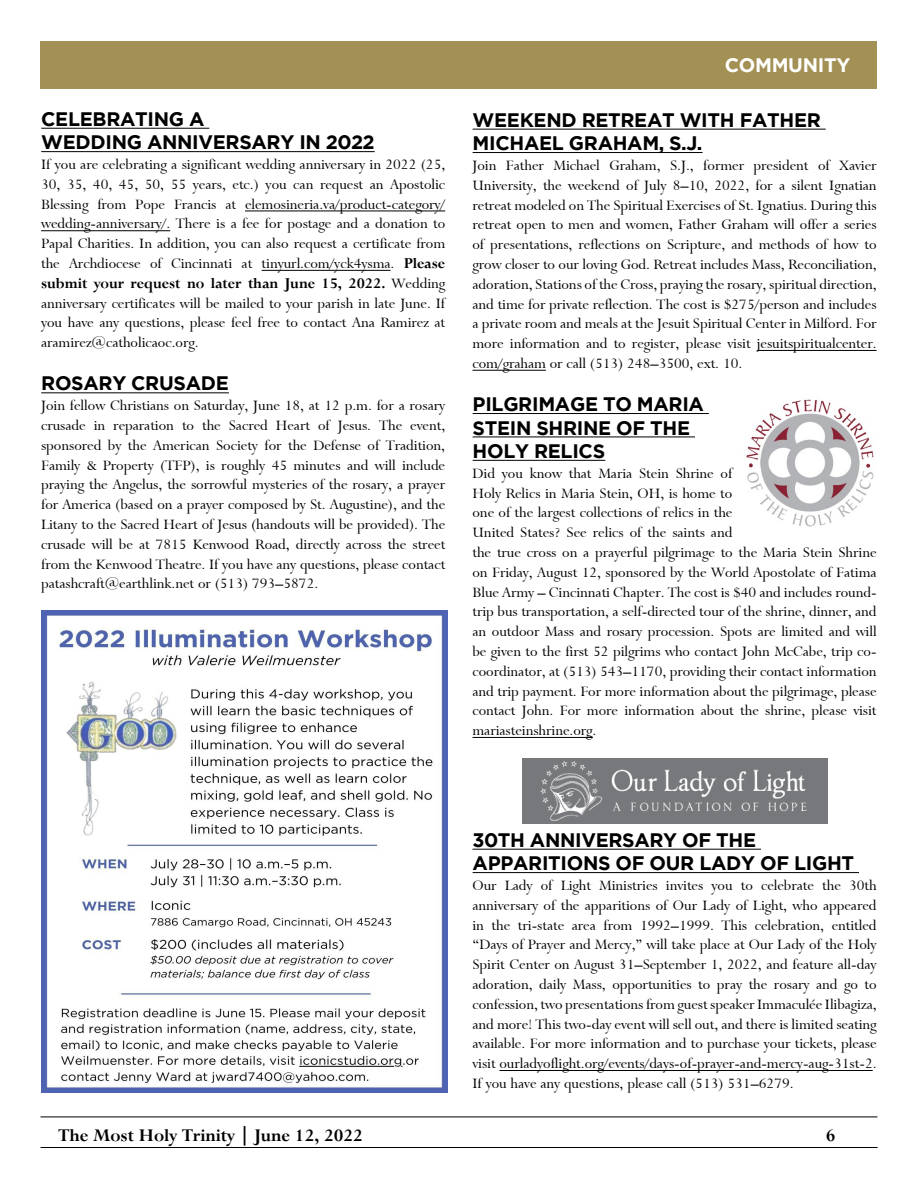
<style>
.page{position:relative;width:918px;height:1188px;background:#fff}
.page>*{position:absolute;margin:0;border:0;box-sizing:border-box;transform-origin:0 0}
.t1{font:700 19.5px/23.4px "Gotham";letter-spacing:-.015em;color:#000}
.t2{font:19.5px "Bronte Bold SWFTE";color:#000}
.t3{font:700 19.5px "Gotham";letter-spacing:-.015em;color:#fff}
.t4{font:16.5px/19.8px "Bronte Regular SWFTE";color:#000;text-align:justify}
.t5{font:16.5px "Bronte Bold SWFTE";color:#000}
.s1{font-family:"Bronte Bold SWFTE"}
.s2{font-family:"Bronte Regular SWFTE"}
</style>
<div class="page">
<hr style="left:40px;top:1147px;width:838px;height:1px;background:#000">
<hr style="left:40px;top:1117px;width:838px;height:1px;background:#000">
<img style="left:746px;top:399px;width:128px;height:128px">
<div style="left:40px;top:41px;width:838px;height:48px;background:#a39054"></div>
<hr style="left:41px;top:128px;width:168px;height:1px;background:#000">
<hr style="left:41px;top:151px;width:334px;height:1px;background:#000">
<hr style="left:245px;top:211px;width:200px;height:1px;background:#000">
<hr style="left:41px;top:230px;width:129px;height:1px;background:#000">
<hr style="left:262px;top:270px;width:129px;height:1px;background:#000">
<hr style="left:41px;top:393px;width:188px;height:1px;background:#000">
<hr style="left:473px;top:129px;width:353px;height:1px;background:#000">
<hr style="left:473px;top:152px;width:230px;height:1px;background:#000">
<hr style="left:757px;top:350px;width:120px;height:1px;background:#000">
<hr style="left:472px;top:370px;width:74px;height:1px;background:#000">
<hr style="left:473px;top:413px;width:236px;height:1px;background:#000">
<hr style="left:473px;top:437px;width:222px;height:1px;background:#000">
<hr style="left:473px;top:460px;width:132px;height:1px;background:#000">
<hr style="left:472px;top:737px;width:121px;height:1px;background:#000">
<hr style="left:472px;top:849px;width:289px;height:1px;background:#000">
<hr style="left:473px;top:872px;width:386px;height:1px;background:#000">
<hr style="left:499px;top:1070px;width:374px;height:1px;background:#000">
<div style="left:522px;top:758px;width:305px;height:65px;background:#77787b"></div>
<img style="left:540px;top:762px;width:267px;height:58px">
<img style="left:41px;top:610px;width:407px;height:483px">
<p class="t1" style="left:41px;top:107px;width:335px">CELEBRATING A<br>WEDDING ANNIVERSARY IN 2022</p>
<p class="t4" style="left:41px;top:155px;width:406px">If you are celebrating a significant wedding anniversary in 2022 (25, 30, 35, 40, 45, 50, 55 years, etc.) you can request an Apostolic Blessing from Pope Francis at elemosineria.va/product-category/ wedding-anniversary/. There is a fee for postage and a donation to Papal Charities. In addition, you can also request a certificate from the Archdiocese of Cincinnati at tinyurl.com/yck4ysma. <span class="s1">Please</span></p>
<p class="t5" style="left:41px;top:273px;width:406px">submit your request no later than June 15, 2022. <span class="s2">Wedding</span></p>
<p class="t4" style="left:41px;top:293px;width:406px">anniversary certificates will be mailed to your parish in late June. If you have any questions, please feel free to contact Ana Ramirez at aramirez@catholicaoc.org.</p>
<p class="t1" style="left:41px;top:371px;width:189px">ROSARY CRUSADE</p>
<p class="t4" style="left:41px;top:396px;width:406px">Join fellow Christians on Saturday, June 18, at 12 p.m. for a rosary crusade in reparation to the Sacred Heart of Jesus. The event, sponsored by the American Society for the Defense of Tradition, Family &amp; Property (TFP), is roughly 45 minutes and will include praying the Angelus, the sorrowful mysteries of the rosary, a prayer for America (based on a prayer composed by St. Augustine), and the Litany to the Sacred Heart of Jesus (handouts will be provided). The crusade will be at 7815 Kenwood Road, directly across the street from the Kenwood Theatre. If you have any questions, please contact patashcraft@earthlink.net or (513) 793–5872.</p>
<p class="t3" style="left:725px;top:54px;width:127px">COMMUNITY</p>
<p class="t1" style="left:473px;top:108px;width:350px">WEEKEND RETREAT WITH FATHER<br>MICHAEL GRAHAM, S.J.</p>
<p class="t4" style="left:472px;top:155px;width:406px">Join Father Michael Graham, S.J., former president of Xavier University, the weekend of July 8–10, 2022, for a silent Ignatian retreat modeled on The Spiritual Exercises of St. Ignatius. During this retreat open to men and women, Father Graham will offer a series of presentations, reflections on Scripture, and methods of how to grow closer to our loving God. Retreat includes Mass, Reconciliation, adoration, Stations of the Cross, praying the rosary, spiritual direction, and time for private reflection. The cost is $275/person and includes a private room and meals at the Jesuit Spiritual Center in Milford. For more information and to register, please visit jesuitspiritualcenter. com/graham or call (513) 248–3500, ext. 10.</p>
<p class="t1" style="left:473px;top:392px;width:233px">PILGRIMAGE TO MARIA<br>STEIN SHRINE OF THE<br>HOLY RELICS</p>
<p class="t4" style="left:472px;top:463px;width:406px;text-align:left">Did you know that Maria Stein Shrine of<br>Holy Relics in Maria Stein, OH, is home to<br>one of the largest collections of relics in the<br>United States? See relics of the saints and<br>the true cross on a prayerful pilgrimage to the Maria Stein Shrine on Friday, August 12, sponsored by the World Apostolate of Fatima Blue Army – Cincinnati Chapter. The cost is $40 and includes round&shy;trip bus transportation, a self-directed tour of the shrine, dinner, and an outdoor Mass and rosary procession. Spots are limited and will be given to the first 52 pilgrims who contact John McCabe, trip co&shy;coordinator, at (513) 543–1170, providing their contact information and trip payment. For more information about the pilgrimage, please contact John. For more information about the shrine, please visit mariasteinshrine.org.</p>
<p class="t1" style="left:472px;top:828px;width:383px">30TH ANNIVERSARY OF THE<br>APPARITIONS OF OUR LADY OF LIGHT</p>
<p class="t4" style="left:472px;top:875px;width:406px">Our Lady of Light Ministries invites you to celebrate the 30th anniversary of the apparitions of Our Lady of Light, who appeared in the tri-state area from 1992–1999. This celebration, entitled “Days of Prayer and Mercy,” will take place at Our Lady of the Holy Spirit Center on August 31–September 1, 2022, and feature all-day adoration, daily Mass, opportunities to pray the rosary and go to confession, two presentations from guest speaker Immaculée Ilibagiza, and more! This two-day event will sell out, and there is limited seating available. For more information and to purchase your tickets, please visit ourladyoflight.org/events/days-of-prayer-and-mercy-aug-31st-2.<br>If you have any questions, please call (513) 531–6279.</p>
<p class="t2" style="left:58px;top:1123px;width:306px">The Most Holy Trinity | June 12, 2022</p>
<p class="t2" style="left:826px;top:1123px;width:11px">6</p>
</div>
